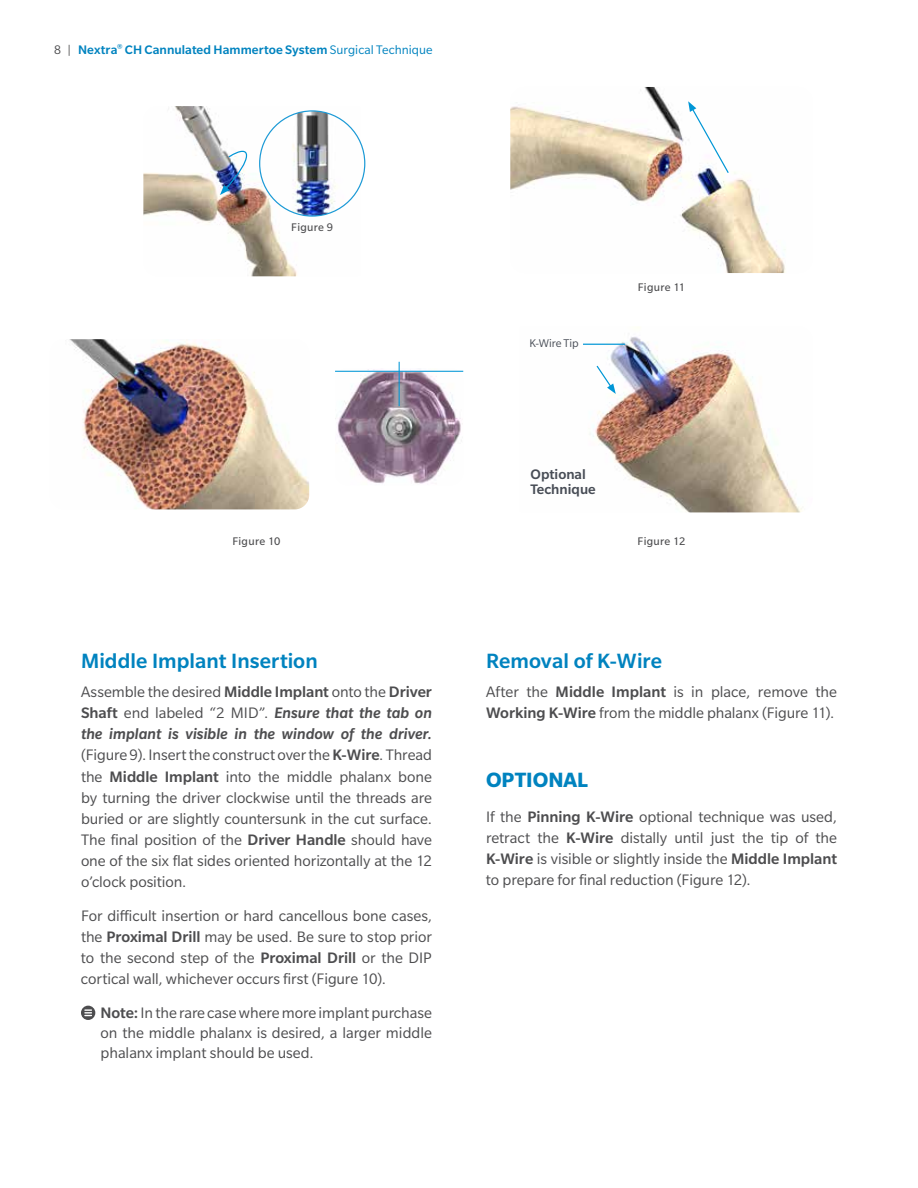
<style>
.page{position:relative;width:918px;height:1188px;background:#fff}
.page>*{position:absolute;margin:0;border:0;box-sizing:border-box;transform-origin:0 0}
.t1{font:500 22.5px "Slate Pro";letter-spacing:.005em;color:#0083bf}
.t2{font:700 22.5px "Slate Pro";color:#0083bf}
.t3{font:16.5px/21px "Slate Pro";letter-spacing:-.005em;color:#4d4d4f;text-align:justify}
.t4{font:500 15px/14.5px "Slate Pro";color:#484d56}
.t5{font:500 13.5px "Slate Pro";letter-spacing:.005em;color:#0083bf}
.t6{font:12.15px "Slate Pro";color:#484d56}
.t7{font:12px "Slate Pro";letter-spacing:.025em;color:#4d4d4f}
.s1{font-weight:400;color:#4d4d4f}
.s2{font-weight:400}
.s3{font-weight:500}
.s4{font-weight:500;font-style:italic}
</style>
<div class="page">
<svg style="left:81px;top:1006px;width:14px;height:14px"></svg>
<svg style="left:85px;top:1009px;width:6px;height:7px"></svg>
<img style="left:143px;top:106px;width:218px;height:170px">
<img style="left:69px;top:339px;width:240px;height:170px">
<img style="left:220px;top:142px;width:34px;height:53px">
<img style="left:335px;top:368px;width:128px;height:116px">
<hr style="left:335px;top:371px;width:128px;height:1px;background:#0096d6">
<hr style="left:399px;top:362px;width:1px;height:44px;background:#0096d6">
<img style="left:260px;top:111px;width:105px;height:105px;border-radius:53px">
<img style="left:510px;top:87px;width:276px;height:186px">
<svg style="left:688px;top:101px;width:42px;height:73px"></svg>
<img style="left:583px;top:327px;width:220px;height:185px">
<svg style="left:595px;top:364px;width:21px;height:30px"></svg>
<hr style="left:583px;top:344px;width:42px;height:1px;background:#0096d6">
<p class="t5" style="left:54px;top:42px;width:380px"><span class="s1">8 |</span> Nextra<sup>®</sup> CH Cannulated Hammertoe System <span class="s2">Surgical Technique</span></p>
<p class="t7" style="left:291px;top:221px;width:43px">Figure 9</p>
<p class="t6" style="left:529px;top:337px;width:51px">K-Wire Tip</p>
<p class="t7" style="left:638px;top:280px;width:49px">Figure 11</p>
<p class="t4" style="left:531px;top:467px;width:67px">Optional<br>Technique</p>
<p class="t7" style="left:232px;top:535px;width:50px">Figure 10</p>
<p class="t7" style="left:638px;top:535px;width:49px">Figure 12</p>
<h1 class="t1" style="left:81px;top:649px;width:238px">Middle Implant Insertion</h1>
<p class="t3" style="left:81px;top:682px;width:353px">Assemble the desired <span class="s3">Middle Implant</span> onto the <span class="s3">Driver Shaft</span> end labeled “2 MID”. <span class="s4">Ensure that the tab on the implant is visible in the window of the driver. </span>(Figure 9). Insert the construct over the <span class="s3">K-Wire</span>. Thread the <span class="s3">Middle Implant</span> into the middle phalanx bone by turning the driver clockwise until the threads are buried or are slightly countersunk in the cut surface.<br>The final position of the <span class="s3">Driver Handle</span> should have one of the six flat sides oriented horizontally at the 12 o’clock position.</p>
<p class="t3" style="left:81px;top:905px;width:353px">For difficult insertion or hard cancellous bone cases, the <span class="s3">Proximal Drill</span> may be used. Be sure to stop prior to the second step of the <span class="s3">Proximal Drill</span> or the DIP cortical wall, whichever occurs first (Figure 10).</p>
<p class="t3" style="left:101px;top:1003px;width:333px;line-height:19.8px"><span class="s3">Note:</span> In the rare case where more implant purchase on the middle phalanx is desired, a larger middle phalanx implant should be used.</p>
<h1 class="t1" style="left:486px;top:649px;width:178px">Removal of K-Wire</h1>
<p class="t3" style="left:486px;top:682px;width:353px">After the <span class="s3">Middle Implant</span> is in place, remove the<br><span class="s3">Working K-Wire</span> from the middle phalanx (Figure 11).</p>
<h1 class="t2" style="left:486px;top:768px;width:104px">OPTIONAL</h1>
<p class="t3" style="left:486px;top:806px;width:352px">If the <span class="s3">Pinning K-Wire</span> optional technique was used, retract the <span class="s3">K-Wire</span> distally until just the tip of the <span class="s3">K-Wire</span> is visible or slightly inside the <span class="s3">Middle Implant </span>to prepare for final reduction (Figure 12).</p>
</div>
